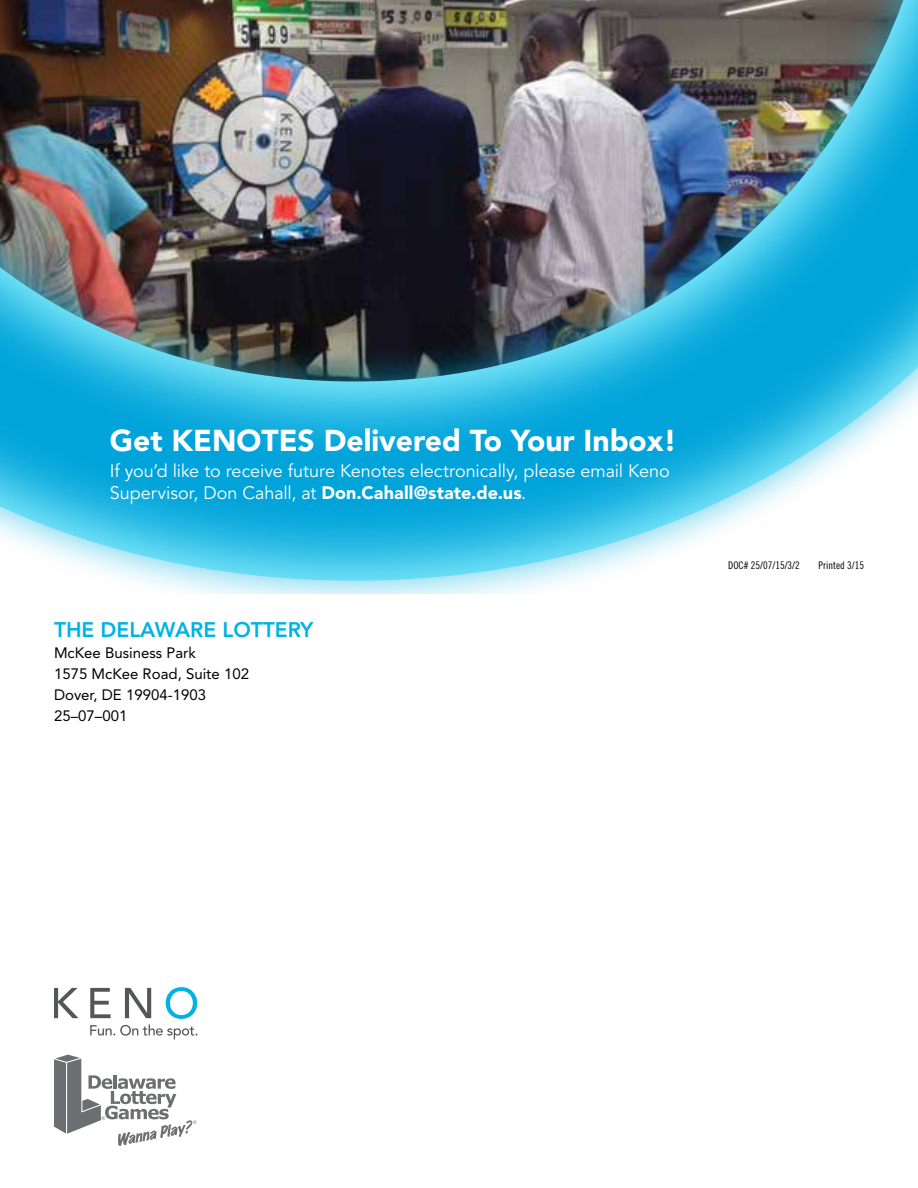
<style>
.page{position:relative;width:918px;height:1188px;background:#fff}
.page>*{position:absolute;margin:0;border:0;box-sizing:border-box;transform-origin:0 0}
.t1{font:900 30px "Avenir LT Std";color:#fff}
.t2{font:800 21px "Avenir LT Std";color:#00b3e2}
.t3{font:18px/22.5px "Avenir LT Std";letter-spacing:-.005em;color:#fff}
.t4{font:15px/21px "Avenir LT Std";color:#000}
.t5{font:10.5px "Trade Gothic LT Std Cn 18";color:#000}
.s1{font-weight:900}
</style>
<div class="page">
<img style="left:0;top:0;width:918px;height:583px">
<svg style="left:54px;top:988px;width:25px;height:30px"></svg>
<svg style="left:90px;top:987px;width:107px;height:52px"></svg>
<svg style="left:54px;top:1055px;width:142px;height:91px"></svg>
<h1 class="t1" style="left:110px;top:422px;width:569px">Get KENOTES Delivered To Your Inbox!</h1>
<p class="t3" style="left:110px;top:460px;width:561px">If you’d like to receive future Kenotes electronically, please email Keno<br>Supervisor, Don Cahall, at <span class="s1">Don.Cahall@state.de.us</span>.</p>
<p class="t2" style="left:54px;top:617px;width:261px">THE DELAWARE LOTTERY</p>
<p class="t4" style="left:54px;top:642px;width:197px">McKee Business Park<br>1575 McKee Road, Suite 102<br>Dover, DE 19904-1903<br>25–07–001</p>
<p class="t5" style="left:728px;top:559px;width:73px">DOC# 25/07/15/3/2</p>
<p class="t5" style="left:819px;top:559px;width:47px">Printed 3/15</p>
</div>
